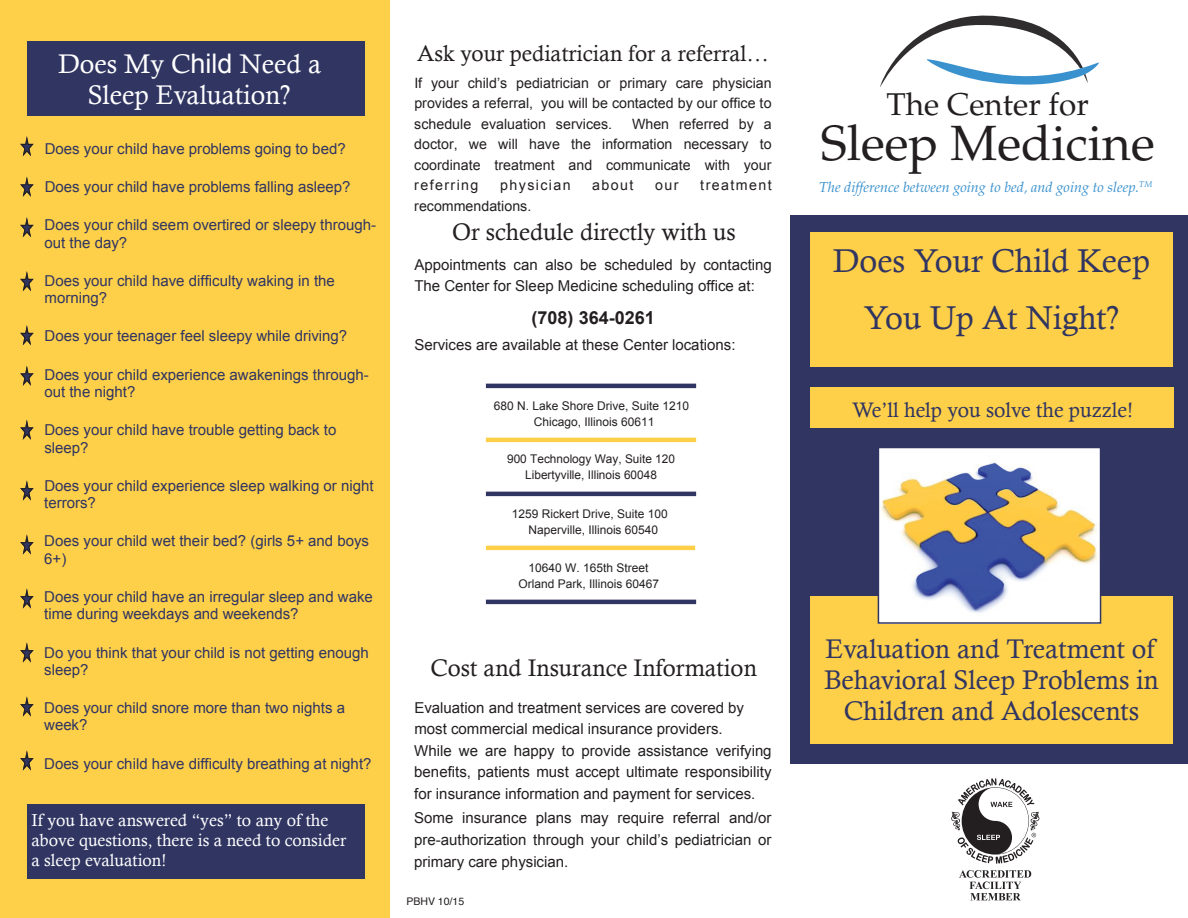
<style>
.page{position:relative;width:1188px;height:918px;background:#fff}
.page>*{position:absolute;margin:0;border:0;box-sizing:border-box;transform-origin:0 0}
.t1{font:49.5px "Palatino";color:#231f20}
.t2{font:33px/57.2px "Calisto";color:#303562;text-align:center}
.t3{font:31.5px "Palatino";color:#231f20}
.t4{font:27px/31.2px "Calisto";color:#303562;text-align:center}
.t5{font:27px/31.2px "Calisto";color:#fff;text-align:center}
.t6{font:24px "Calisto";color:#231f20}
.t7{font:22.5px "Calisto";color:#231f20}
.t8{font:21px "Calisto";color:#303562}
.t9{font:700 18px "Arial";color:#231f20}
.t10{font:17.25px/20px "Calisto";color:#fff}
.t11{font:15px/17.2px "Arial";color:#303562}
.t12{font:15px/21.6px "Arial";color:#231f20}
.t13{font:italic 14.4px "Palatino";color:#3991ce}
.t14{font:14.25px/20.5px "Arial";color:#231f20;text-align:justify}
.t15{font:14.25px "Arial";letter-spacing:.1em;color:#231f20}
.t16{font:12px/16.8px "Arial";color:#231f20;text-align:center}
.t17{font:10.5px "Helvetica";color:#231f20}
.s1{font-family:"Arial"}
</style>
<div class="page">
<div style="left:0;top:0;width:390px;height:918px;background:#fecf48"></div>
<div style="left:790px;top:215px;width:398px;height:549px;background:#303562"></div>
<div style="left:810px;top:232px;width:362px;height:135px;background:#fecf48"></div>
<div style="left:810px;top:596px;width:363px;height:148px;background:#fecf48"></div>
<hr style="left:486px;top:438px;width:210px;height:4px;background:#fecf48">
<hr style="left:486px;top:492px;width:210px;height:4px;background:#303562">
<hr style="left:486px;top:546px;width:209px;height:4px;background:#fecf48">
<div style="left:27px;top:42px;width:338px;height:74px;background:#303562"></div>
<hr style="left:486px;top:384px;width:210px;height:4px;background:#303562">
<hr style="left:486px;top:600px;width:210px;height:4px;background:#303562">
<img style="left:881px;top:450px;width:217px;height:171px">
<div style="left:878px;top:447px;width:223px;height:177px;border:2px solid #303562"></div>
<div style="left:810px;top:388px;width:364px;height:40px;background:#fecf48"></div>
<svg style="left:20px;top:136px;width:14px;height:20px"></svg>
<svg style="left:20px;top:177px;width:14px;height:20px"></svg>
<svg style="left:20px;top:217px;width:14px;height:20px"></svg>
<svg style="left:20px;top:271px;width:14px;height:20px"></svg>
<svg style="left:20px;top:480px;width:14px;height:21px"></svg>
<svg style="left:20px;top:325px;width:14px;height:20px"></svg>
<svg style="left:20px;top:420px;width:14px;height:20px"></svg>
<div style="left:27px;top:804px;width:338px;height:75px;background:#303562"></div>
<svg style="left:20px;top:366px;width:14px;height:20px"></svg>
<svg style="left:20px;top:534px;width:14px;height:21px"></svg>
<svg style="left:20px;top:588px;width:14px;height:21px"></svg>
<svg style="left:20px;top:642px;width:14px;height:21px"></svg>
<svg style="left:20px;top:696px;width:14px;height:21px"></svg>
<svg style="left:20px;top:750px;width:14px;height:21px"></svg>
<svg style="left:880px;top:15px;width:219px;height:72px"></svg>
<svg style="left:951px;top:778px;width:89px;height:86px"></svg>
<svg style="left:959px;top:870px;width:72px;height:30px"></svg>
<h3 class="t5" style="left:58px;top:48px;width:265px">Does My C<span class="s1">hild</span> Need a<br>Sleep Evaluation?</h3>
<p class="t11" style="left:45px;top:140px;width:303px">Does your child have problems going to bed?</p>
<p class="t11" style="left:45px;top:178px;width:308px">Does your child have problems falling asleep?</p>
<p class="t11" style="left:45px;top:217px;width:333px">Does your child seem overtired or sleepy through&shy;out the day?</p>
<p class="t11" style="left:45px;top:272px;width:292px">Does your child have difficulty waking in the morning?</p>
<p class="t11" style="left:45px;top:328px;width:304px">Does your teenager feel sleepy while driving?</p>
<p class="t11" style="left:44px;top:366px;width:326px">Does your child experience awakenings through&shy;out the night?</p>
<p class="t11" style="left:44px;top:422px;width:294px">Does your child have trouble getting back to sleep?</p>
<p class="t11" style="left:44px;top:477px;width:331px">Does your child experience sleep walking or night terrors?</p>
<p class="t11" style="left:44px;top:533px;width:326px">Does your child wet their bed? (girls 5+ and boys<br>6+)</p>
<p class="t11" style="left:44px;top:588px;width:330px">Does your child have an irregular sleep and wake time during weekdays and weekends?</p>
<p class="t11" style="left:44px;top:644px;width:326px">Do you think that your child is not getting enough sleep?</p>
<p class="t11" style="left:44px;top:699px;width:303px">Does your child snore more than two nights a week?</p>
<p class="t11" style="left:44px;top:755px;width:329px">Does your child have difficulty breathing at night?</p>
<p class="t10" style="left:31px;top:810px;width:316px">If you have answered “yes” to any of the above questions, there is a need to consider a sleep evaluation!</p>
<h3 class="t7" style="left:417px;top:40px;width:353px">Ask your pediatrician for a referral…</h3>
<p class="t14" style="left:414px;top:73px;width:359px">If your child’s pediatrician or primary care physician provides a referral, you will be contacted by our office to schedule evaluation services.</p>
<p class="t14" style="left:414px;top:114px;width:359px;text-indent:218px">When referred by a doctor, we will have the information necessary to coordinate treatment and communicate with your referring</p>
<p class="t15" style="left:500px;top:176px;width:72px">physician</p>
<p class="t14" style="left:592px;top:175px;width:43px">about</p>
<p class="t14" style="left:655px;top:175px;width:25px">our</p>
<p class="t15" style="left:700px;top:176px;width:73px">treatment</p>
<p class="t14" style="left:414px;top:195px;width:119px">recommendations.</p>
<h3 class="t6" style="left:452px;top:218px;width:285px">Or schedule directly with us</h3>
<p class="t12" style="left:414px;top:254px;width:359px">Appointments can also be scheduled by contacting<br>The Center for Sleep Medicine scheduling office at:</p>
<p class="t9" style="left:532px;top:306px;width:125px">(708) 364-0261</p>
<p class="t12" style="left:414px;top:334px;width:323px">Services are available at these Center locations:</p>
<p class="t16" style="left:494px;top:397px;width:197px">680 N. Lake Shore Drive, Suite 1210<br>Chicago, Illinois 60611</p>
<p class="t16" style="left:507px;top:451px;width:169px">900 Technology Way, Suite 120<br>Libertyville, Illinois 60048</p>
<p class="t16" style="left:512px;top:505px;width:157px">1259 Rickert Drive, Suite 100<br>Naperville, Illinois 60540</p>
<p class="t16" style="left:519px;top:559px;width:142px">10640 W. 165th Street<br>Orland Park, Illinois 60467</p>
<h3 class="t6" style="left:431px;top:654px;width:328px">Cost and Insurance Information</h3>
<p class="t12" style="left:414px;top:697px;width:331px;line-height:20.7px">Evaluation and treatment services are covered by most commercial medical insurance providers.</p>
<p class="t12" style="left:414px;top:740px;width:359px;text-align:justify">While we are happy to provide assistance verifying benefits, patients must accept ultimate responsibility for insurance information and payment for services.</p>
<p class="t12" style="left:414px;top:808px;width:359px;text-align:justify">Some insurance plans may require referral and/or pre-authorization through your child’s pediatrician or primary care physician.</p>
<p class="t17" style="left:407px;top:893px;width:59px">PBHV 10/15</p>
<h3 class="t3" style="left:887px;top:86px;width:204px">The Center for</h3>
<h1 class="t1" style="left:821px;top:115px;width:336px">Sleep Medicine</h1>
<p class="t13" style="left:819px;top:179px;width:335px">The difference between going to bed, and going to sleep.<sup>TM</sup></p>
<h2 class="t2" style="left:833px;top:232px;width:319px">Does Your Child Keep<br>You Up At Night?</h2>
<h3 class="t8" style="left:852px;top:398px;width:282px">We’ll help you solve the puzzle!</h3>
<h3 class="t4" style="left:824px;top:633px;width:336px">Evaluation and Treatment of<br>Behavioral Sleep Problems in<br>Children and Adolescents</h3>
</div>
